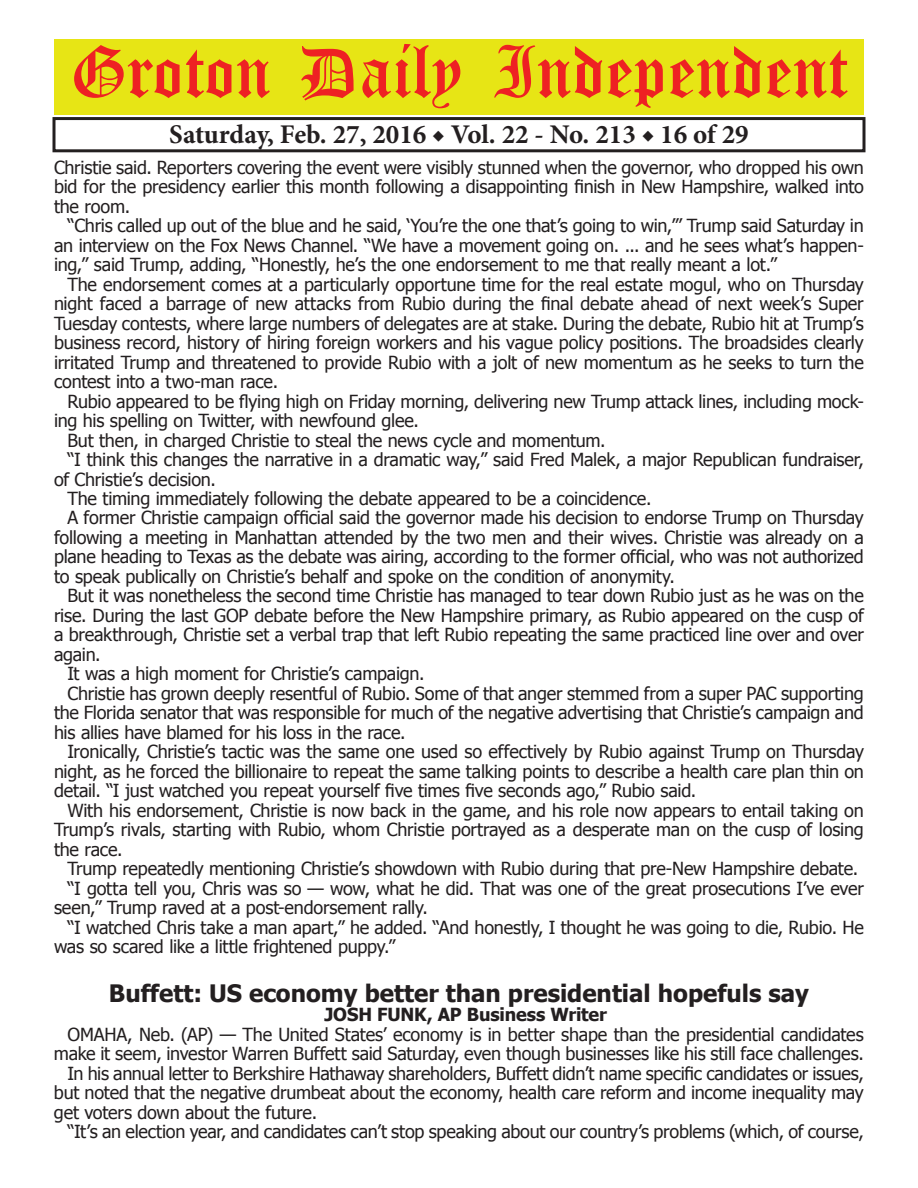
<style>
.page{position:relative;width:918px;height:1188px;background:#fff}
.page>*{position:absolute;margin:0;border:0;box-sizing:border-box;transform-origin:0 0}
.t1{font:54px "Old English Five";color:#ee2123}
.t2{font:700 27px "Minion Pro";color:#231f20}
.t3{font:700 24px "Tahoma";color:#231f20}
.t4{font:18px/19.5px "Tahoma";letter-spacing:-.015em;color:#231f20;text-align:justify}
.t5{font:700 18px "Tahoma";letter-spacing:-.01em;color:#231f20}
</style>
<div class="page">
<div style="left:52px;top:117px;width:814px;height:35px;border:3px solid #231f20"></div>
<div style="left:54px;top:40px;width:810px;height:75px;background:#e7e515"></div>
<h1 class="t1" style="left:70px;top:47px;width:779px">Groton Daily Independent</h1>
<h2 class="t2" style="left:169px;top:116px;width:581px">Saturday, Feb. 27, 2016 ◆ Vol. 22 - No. 213 ◆ 16 of 29</h2>
<p class="t4" style="left:54px;top:156px;width:811px">Christie said. Reporters covering the event were visibly stunned when the governor, who dropped his own bid for the presidency earlier this month following a disappointing finish in New Hampshire, walked into the room.</p>
<p class="t4" style="left:54px;top:215px;width:812px;text-indent:14px">“Chris called up out of the blue and he said, ‘You’re the one that’s going to win,’” Trump said Saturday in an interview on the Fox News Channel. “We have a movement going on. ... and he sees what’s happen&shy;ing,” said Trump, adding, “Honestly, he’s the one endorsement to me that really meant a lot.”</p>
<p class="t4" style="left:54px;top:273px;width:811px;text-indent:14px">The endorsement comes at a particularly opportune time for the real estate mogul, who on Thursday night faced a barrage of new attacks from Rubio during the final debate ahead of next week’s Super Tuesday contests, where large numbers of delegates are at stake. During the debate, Rubio hit at Trump’s business record, history of hiring foreign workers and his vague policy positions. The broadsides clearly irritated Trump and threatened to provide Rubio with a jolt of new momentum as he seeks to turn the contest into a two-man race.</p>
<p class="t4" style="left:68px;top:390px;width:798px">Rubio appeared to be flying high on Friday morning, delivering new Trump attack lines, including mock-</p>
<p class="t4" style="left:54px;top:410px;width:367px">ing his spelling on Twitter, with newfound glee.</p>
<p class="t4" style="left:68px;top:429px;width:540px">But then, in charged Christie to steal the news cycle and momentum.</p>
<p class="t4" style="left:68px;top:449px;width:798px">“I think this changes the narrative in a dramatic way,” said Fred Malek, a major Republican fundraiser,</p>
<p class="t4" style="left:54px;top:468px;width:163px">of Christie’s decision.</p>
<p class="t4" style="left:68px;top:488px;width:586px">The timing immediately following the debate appeared to be a coincidence.</p>
<p class="t4" style="left:68px;top:507px;width:798px">A former Christie campaign official said the governor made his decision to endorse Trump on Thursday</p>
<p class="t4" style="left:54px;top:527px;width:811px">following a meeting in Manhattan attended by the two men and their wives. Christie was already on a</p>
<p class="t4" style="left:54px;top:546px;width:811px">plane heading to Texas as the debate was airing, according to the former official, who was not authorized</p>
<p class="t4" style="left:54px;top:566px;width:623px">to speak publically on Christie’s behalf and spoke on the condition of anonymity.</p>
<p class="t4" style="left:68px;top:585px;width:798px">But it was nonetheless the second time Christie has managed to tear down Rubio just as he was on the</p>
<p class="t4" style="left:54px;top:605px;width:811px">rise. During the last GOP debate before the New Hampshire primary, as Rubio appeared on the cusp of</p>
<p class="t4" style="left:54px;top:624px;width:811px">a breakthrough, Christie set a verbal trap that left Rubio repeating the same practiced line over and over</p>
<p class="t4" style="left:54px;top:644px;width:48px">again.</p>
<p class="t4" style="left:68px;top:663px;width:358px">It was a high moment for Christie’s campaign.</p>
<p class="t4" style="left:68px;top:683px;width:798px">Christie has grown deeply resentful of Rubio. Some of that anger stemmed from a super PAC supporting</p>
<p class="t4" style="left:54px;top:702px;width:811px">the Florida senator that was responsible for much of the negative advertising that Christie’s campaign and</p>
<p class="t4" style="left:54px;top:722px;width:353px">his allies have blamed for his loss in the race.</p>
<p class="t4" style="left:68px;top:741px;width:798px">Ironically, Christie’s tactic was the same one used so effectively by Rubio against Trump on Thursday</p>
<p class="t4" style="left:54px;top:761px;width:811px">night, as he forced the billionaire to repeat the same talking points to describe a health care plan thin on</p>
<p class="t4" style="left:54px;top:780px;width:644px">detail. “I just watched you repeat yourself five times five seconds ago,” Rubio said.</p>
<p class="t4" style="left:68px;top:800px;width:798px">With his endorsement, Christie is now back in the game, and his role now appears to entail taking on</p>
<p class="t4" style="left:54px;top:819px;width:811px">Trump’s rivals, starting with Rubio, whom Christie portrayed as a desperate man on the cusp of losing</p>
<p class="t4" style="left:54px;top:839px;width:70px">the race.</p>
<p class="t4" style="left:68px;top:858px;width:792px">Trump repeatedly mentioning Christie’s showdown with Rubio during that pre-New Hampshire debate.</p>
<p class="t4" style="left:68px;top:878px;width:798px">“I gotta tell you, Chris was so — wow, what he did. That was one of the great prosecutions I’ve ever</p>
<p class="t4" style="left:54px;top:897px;width:375px">seen,” Trump raved at a post-endorsement rally.</p>
<p class="t4" style="left:68px;top:917px;width:798px">“I watched Chris take a man apart,” he added. “And honestly, I thought he was going to die, Rubio. He</p>
<p class="t4" style="left:54px;top:936px;width:343px">was so scared like a little frightened puppy.”</p>
<h3 class="t3" style="left:109px;top:976px;width:702px">Buffett: US economy better than presidential hopefuls say</h3>
<p class="t5" style="left:324px;top:1002px;width:284px">JOSH FUNK, AP Business Writer</p>
<p class="t4" style="left:67px;top:1024px;width:798px">OMAHA, Neb. (AP) — The United States’ economy is in better shape than the presidential candidates</p>
<p class="t4" style="left:54px;top:1043px;width:811px">make it seem, investor Warren Buffett said Saturday, even though businesses like his still face challenges.</p>
<p class="t4" style="left:67px;top:1063px;width:798px">In his annual letter to Berkshire Hathaway shareholders, Buffett didn’t name specific candidates or issues,</p>
<p class="t4" style="left:54px;top:1082px;width:811px">but noted that the negative drumbeat about the economy, health care reform and income inequality may</p>
<p class="t4" style="left:54px;top:1102px;width:265px">get voters down about the future.</p>
<p class="t4" style="left:67px;top:1121px;width:798px">“It’s an election year, and candidates can’t stop speaking about our country’s problems (which, of course,</p>
</div>
